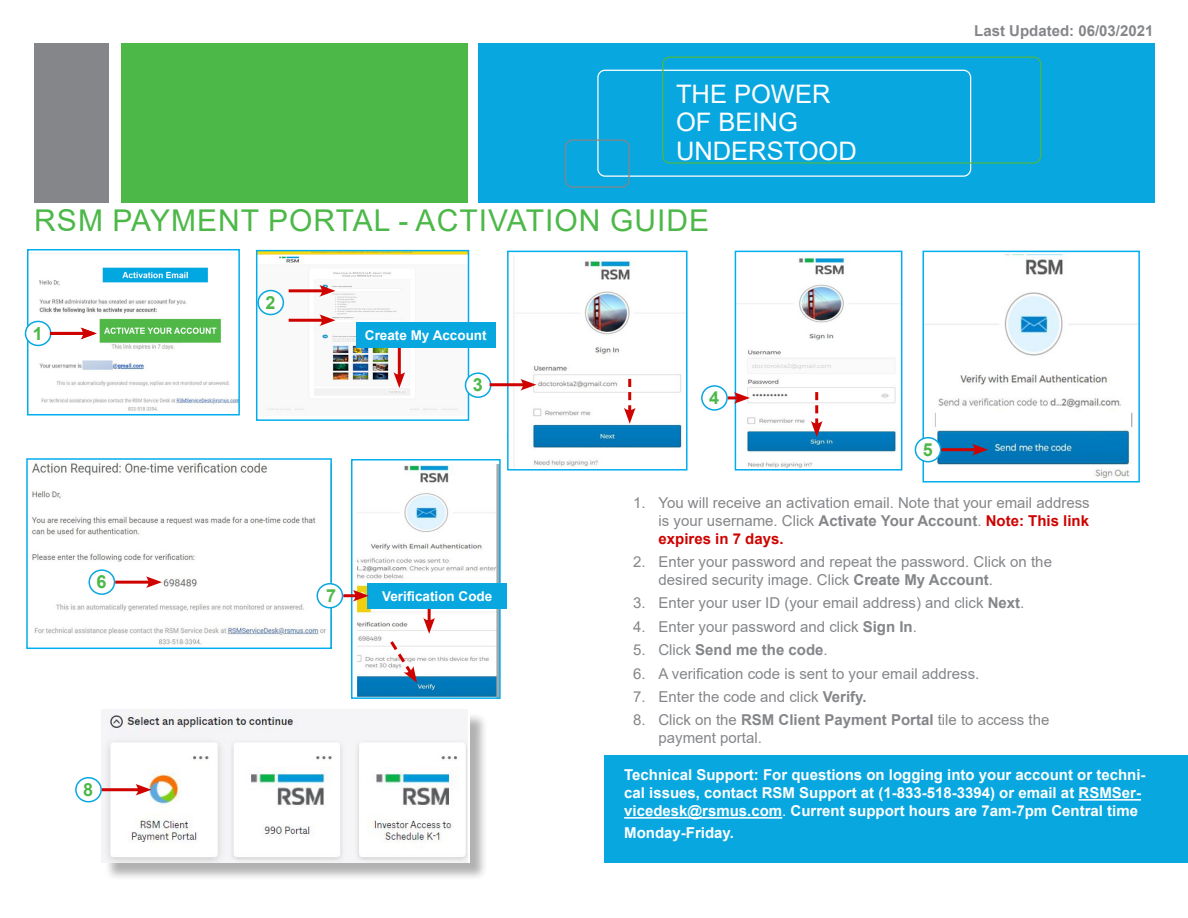
<style>
.page{position:relative;width:1188px;height:918px;background:#fff}
.page>*{position:absolute;margin:0;border:0;box-sizing:border-box;transform-origin:0 0}
.Title_green{font:30px "Arial";letter-spacing:.035em;color:#4cb848}
.t1{font:25.5px "Arial";color:#fff}
.t2{font:700 18px "Arial";color:#4cb848}
.t3{font:15px/18px "Arial";color:#848689}
.t4{font:700 15px/18px "Arial";color:#fff}
.Last_Updated_Date{font:700 15px "Arial";color:#848689}
.t5{font:700 13.5px "Arial";color:#fff}
.s1{font-weight:700}
.s2{font-weight:700;color:#ce0300}
.s3{font-weight:400}
</style>
<div class="page">
<div style="left:104px;top:712px;width:384px;height:170px;background:#231f20;opacity:.35"></div>
<img style="left:102px;top:710px;width:367px;height:153px">
<div style="left:479px;top:44px;width:676px;height:159px;background:#08a7e0"></div>
<div style="left:121px;top:44px;width:346px;height:159px;background:#4cb848"></div>
<div style="left:34px;top:44px;width:75px;height:159px;background:#848689"></div>
<div style="left:597px;top:70px;width:374px;height:107px;border:1px solid #fff;border-radius:7px"></div>
<div style="left:662px;top:56px;width:379px;height:108px;border:1px solid #4cb848;border-radius:7px"></div>
<div style="left:565px;top:140px;width:65px;height:48px;border:1px solid #848689;border-radius:7px"></div>
<div style="left:604px;top:756px;width:584px;height:107px;background:#08a7e0"></div>
<hr style="left:1079px;top:799px;width:62px;height:2px;background:#fff">
<hr style="left:624px;top:817px;width:158px;height:2px;background:#fff">
<img style="left:259px;top:253px;width:207px;height:157px">
<div style="left:256px;top:250px;width:213px;height:171px;border:2px solid #00aeef"></div>
<img style="left:30px;top:267px;width:207px;height:144px">
<div style="left:27px;top:249px;width:213px;height:166px;border:2px solid #00aeef"></div>
<div style="left:26px;top:321px;width:25px;height:24px;background:#fff;border-radius:50%"></div>
<div style="left:25px;top:321px;width:26px;height:25px;border:2px solid #08a7e0;border-radius:50%"></div>
<div style="left:258px;top:291px;width:25px;height:24px;background:#fff;border-radius:50%"></div>
<div style="left:257px;top:290px;width:27px;height:25px;border:2px solid #08a7e0;border-radius:50%"></div>
<hr style="left:289px;top:289px;width:36px;height:3px;background:#ce0300">
<svg style="left:319px;top:285px;width:16px;height:12px"></svg>
<hr style="left:50px;top:332px;width:36px;height:3px;background:#ce0300">
<svg style="left:81px;top:328px;width:16px;height:11px"></svg>
<hr style="left:289px;top:319px;width:36px;height:3px;background:#ce0300">
<svg style="left:319px;top:314px;width:16px;height:12px"></svg>
<hr style="left:398px;top:348px;width:3px;height:30px;background:#ce0300">
<svg style="left:393px;top:372px;width:12px;height:16px"></svg>
<img style="left:510px;top:255px;width:175px;height:213px">
<div style="left:507px;top:251px;width:181px;height:220px;border:2px solid #00aeef"></div>
<img style="left:738px;top:257px;width:161px;height:211px">
<div style="left:735px;top:251px;width:167px;height:220px;border:2px solid #00aeef"></div>
<img style="left:31px;top:463px;width:298px;height:182px">
<div style="left:26px;top:458px;width:306px;height:191px;border:2px solid #00aeef"></div>
<img style="left:357px;top:464px;width:141px;height:232px">
<div style="left:351px;top:459px;width:150px;height:240px;border:2px solid #00aeef"></div>
<div style="left:465px;top:373px;width:26px;height:24px;background:#fff;border-radius:50%"></div>
<div style="left:465px;top:372px;width:26px;height:26px;border:2px solid #08a7e0;border-radius:50%"></div>
<div style="left:701px;top:385px;width:27px;height:26px;border:2px solid #08a7e0;border-radius:50%"></div>
<img style="left:925px;top:254px;width:212px;height:224px">
<div style="left:922px;top:251px;width:218px;height:232px;border:2px solid #00aeef"></div>
<div style="left:915px;top:438px;width:26px;height:24px;background:#fff;border-radius:50%"></div>
<div style="left:915px;top:437px;width:26px;height:25px;border:2px solid #08a7e0;border-radius:50%"></div>
<div style="left:89px;top:570px;width:25px;height:24px;background:#fff;border-radius:50%"></div>
<div style="left:88px;top:569px;width:27px;height:26px;border:2px solid #08a7e0;border-radius:50%"></div>
<div style="left:317px;top:584px;width:25px;height:24px;background:#fff;border-radius:50%"></div>
<div style="left:317px;top:583px;width:26px;height:25px;border:2px solid #08a7e0;border-radius:50%"></div>
<div style="left:75px;top:777px;width:27px;height:25px;border:2px solid #08a7e0;border-radius:50%"></div>
<div style="left:356px;top:322px;width:140px;height:26px;background:#08a7e0"></div>
<hr style="left:490px;top:383px;width:36px;height:3px;background:#ce0300">
<svg style="left:520px;top:379px;width:16px;height:12px"></svg>
<svg style="left:728px;top:392px;width:22px;height:12px"></svg>
<hr style="left:941px;top:448px;width:37px;height:3px;background:#ce0300">
<svg style="left:972px;top:444px;width:16px;height:12px"></svg>
<hr style="left:115px;top:581px;width:37px;height:3px;background:#ce0300">
<svg style="left:146px;top:576px;width:16px;height:12px"></svg>
<hr style="left:428px;top:608px;width:3px;height:15px;background:#ce0300">
<svg style="left:423px;top:618px;width:12px;height:16px"></svg>
<div style="left:368px;top:583px;width:139px;height:25px;background:#08a7e0"></div>
<svg style="left:387px;top:638px;width:30px;height:45px"></svg>
<hr style="left:102px;top:788px;width:39px;height:3px;background:#ce0300">
<svg style="left:135px;top:784px;width:17px;height:12px"></svg>
<svg style="left:811px;top:392px;width:12px;height:45px"></svg>
<svg style="left:624px;top:379px;width:12px;height:45px"></svg>
<hr style="left:343px;top:594px;width:15px;height:3px;background:#ce0300">
<svg style="left:353px;top:590px;width:16px;height:12px"></svg>
<p class="t1" style="left:676px;top:76px;width:156px">THE POWER</p>
<p class="t1" style="left:676px;top:105px;width:123px">OF BEING</p>
<p class="t1" style="left:676px;top:133px;width:182px">UNDERSTOOD</p>
<p class="Title_green" style="left:34px;top:200px;width:676px">RSM PAYMENT PORTAL - ACTIVATION GUIDE</p>
<p class="t2" style="left:33px;top:321px;width:12px">1</p>
<p class="t2" style="left:265px;top:290px;width:12px">2</p>
<p class="t5" style="left:365px;top:326px;width:123px">Create My Account</p>
<p class="t2" style="left:473px;top:372px;width:12px">3</p>
<p class="t2" style="left:709px;top:385px;width:12px">4</p>
<p class="Last_Updated_Date" style="left:974px;top:20px;width:181px">Last Updated: 06/03/2021</p>
<p class="t2" style="left:923px;top:437px;width:12px">5</p>
<p class="t2" style="left:97px;top:569px;width:12px">6</p>
<p class="t2" style="left:83px;top:777px;width:12px">8</p>
<p class="t2" style="left:326px;top:583px;width:12px">7</p>
<p class="t5" style="left:382px;top:586px;width:112px">Verification Code</p>
<p class="t3" style="left:658px;top:493px;width:433px;text-align:justify;text-indent:-25px">1. You will receive an activation email. Note that your email address is your username. Click <span class="s1">Activate Your Account</span>. <span class="s2">Note: This link expires in 7 days.</span></p>
<p class="t3" style="left:658px;top:553px;width:395px;text-indent:-25px">2. Enter your password and repeat the password. Click on the desired security image. Click <span class="s1">Create My Account</span>.</p>
<p class="t3" style="left:633px;top:594px;width:393px">3. Enter your user ID (your email address) and click <span class="s1">Next</span>.</p>
<p class="t3" style="left:633px;top:618px;width:285px">4. Enter your password and click <span class="s1">Sign In</span>.</p>
<p class="Last_Updated_Date" style="left:633px;top:639px;width:196px"><span class="s3">5. Click</span> Send me the code<span class="s3">.</span></p>
<p class="t3" style="left:633px;top:664px;width:348px">6. A verification code is sent to your email address.</p>
<p class="t3" style="left:633px;top:688px;width:235px">7. Enter the code and click <span class="s1">Verify.</span></p>
<p class="t3" style="left:658px;top:711px;width:392px;text-indent:-26px">8. Click on the <span class="s1">RSM Client Payment Portal</span> tile to access the payment portal.</p>
<p class="t4" style="left:624px;top:766px;width:523px">Technical Support: For questions on logging into your account or techni&shy;cal issues, contact RSM Support at (1-833-518-3394) or email at RSMSer&shy;vicedesk@rsmus.com<span class="s3">.</span> Current support hours are 7am-7pm Central time</p>
<p class="t4" style="left:624px;top:824px;width:111px">Monday-Friday.</p>
</div>
